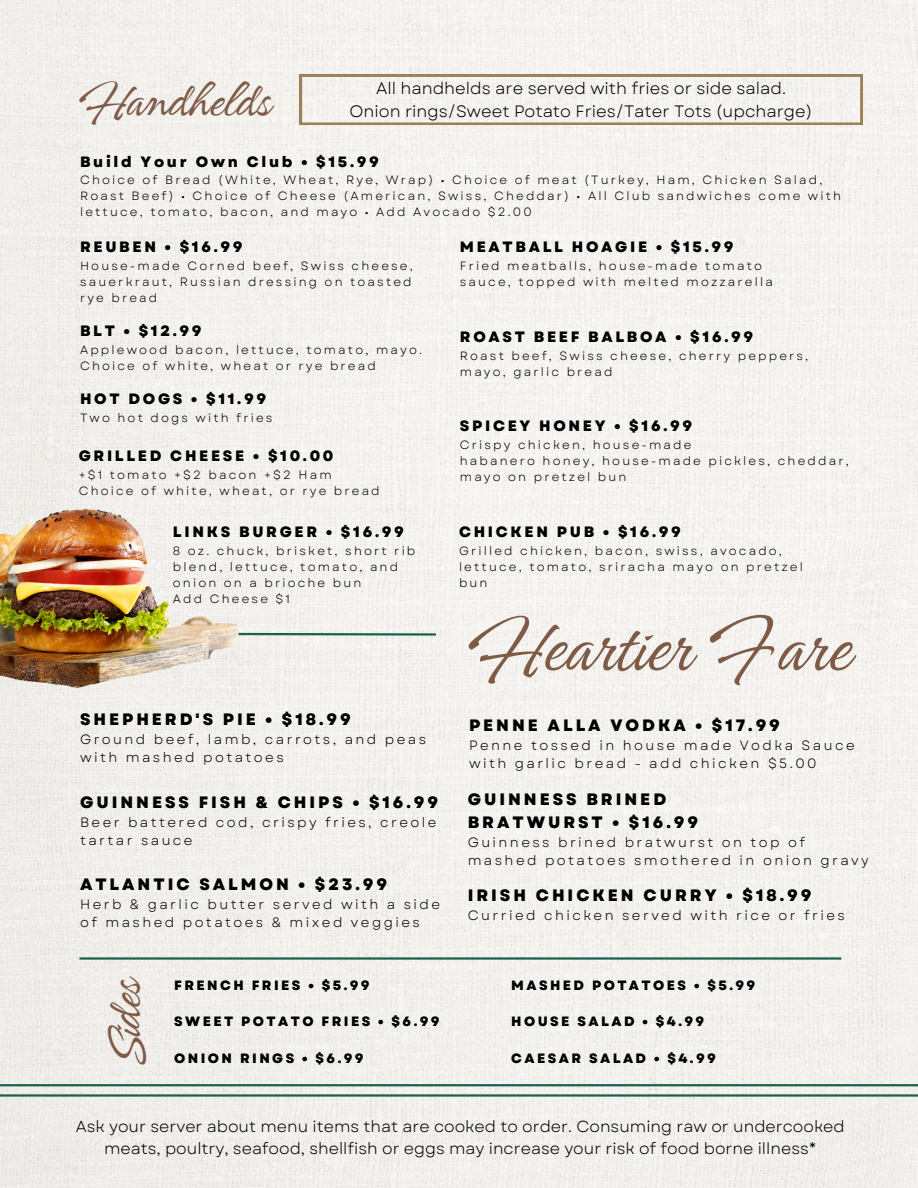
<style>
.page{position:relative;width:918px;height:1188px;background:#f3f1ee}
.page>*{position:absolute;margin:0;border:0;box-sizing:border-box;transform-origin:0 0}
.t1{font:75.6px "Angeletta";color:#7f5b47}
.t2{font:48px "Angeletta";color:#7f5b47}
.t3{font:800 16.5px/22.5px "Garet";letter-spacing:.18em;color:#000}
.t4{font:16.5px/22.5px "Garet";color:#000;text-align:center}
.t5{font:16.05px/21.3px "Garet";color:#000;text-align:center}
.t6{font:800 15px "Garet";letter-spacing:.18em;color:#000}
.t7{font:13.5px/18px "Garet";letter-spacing:.18em;color:#000}
.t8{font:800 13.5px "Garet";letter-spacing:.18em;color:#000}
.t9{font:12px/16px "Garet";letter-spacing:.18em;color:#000}
</style>
<div class="page">
<svg style="left:300px;top:75px;width:562px;height:49px"></svg>
<svg style="left:255px;top:631px;width:183px;height:6px"></svg>
<img style="left:0;top:503px;width:255px;height:228px">
<hr style="left:79px;top:957px;width:762px;height:3px;background:#14634f">
<hr style="left:0;top:1094px;width:918px;height:3px;background:#14634f">
<hr style="left:0;top:1084px;width:918px;height:2px;background:#14634f">
<h3 class="t2" style="left:79px;top:69px;width:194px">Handhelds</h3>
<p class="t4" style="left:350px;top:77px;width:465px">All handhelds are served with fries or side salad.<br>Onion rings/Sweet Potato Fries/Tater Tots (upcharge)</p>
<h4 class="t6" style="left:80px;top:151px;width:300px">Build Your Own Club • $15.99</h4>
<h4 class="t9" style="left:80px;top:172px;width:763px">Choice of Bread (White, Wheat, Rye, Wrap) • Choice of meat (Turkey, Ham, Chicken Salad,<br>Roast Beef) • Choice of Cheese (American, Swiss, Cheddar) • All Club sandwiches come with lettuce, tomato, bacon, and mayo • Add Avocado $2.00</h4>
<p class="t6" style="left:80px;top:236px;width:164px">REUBEN • $16.99</p>
<p class="t9" style="left:80px;top:258px;width:334px;text-align:justify">House-made Corned beef, Swiss cheese, sauerkraut, Russian dressing on toasted rye bread</p>
<p class="t6" style="left:80px;top:320px;width:123px">BLT • $12.99</p>
<p class="t9" style="left:80px;top:341px;width:343px">Applewood bacon, lettuce, tomato, mayo.<br>Choice of white, wheat or rye bread</p>
<p class="t6" style="left:80px;top:388px;width:188px">HOT DOGS • $11.99</p>
<p class="t9" style="left:80px;top:410px;width:194px">Two hot dogs with fries</p>
<p class="t6" style="left:79px;top:445px;width:256px">GRILLED CHEESE • $10.00</p>
<p class="t9" style="left:79px;top:467px;width:254px">+$1 tomato +$2 bacon +$2 Ham</p>
<p class="t9" style="left:79px;top:483px;width:303px">Choice of white, wheat, or rye bread</p>
<p class="t6" style="left:173px;top:521px;width:232px">LINKS BURGER • $16.99</p>
<p class="t9" style="left:173px;top:543px;width:244px">8 oz. chuck, brisket, short rib blend, lettuce, tomato, and onion on a brioche bun<br>Add Cheese $1</p>
<h5 class="t3" style="left:80px;top:708px;width:272px">SHEPHERD'S PIE • $18.99</h5>
<h5 class="t7" style="left:80px;top:731px;width:348px">Ground beef, lamb, carrots, and peas with mashed potatoes</h5>
<h1 class="t3" style="left:80px;top:791px;width:360px">GUINNESS FISH &amp; CHIPS • $16.99</h1>
<h1 class="t7" style="left:80px;top:813px;width:358px">Beer battered cod, crispy fries, creole tartar sauce</h1>
<h3 class="t3" style="left:80px;top:873px;width:309px">ATLANTIC SALMON • $23.99</h3>
<p class="t7" style="left:80px;top:896px;width:362px">Herb &amp; garlic butter served with a side of mashed potatoes &amp; mixed veggies</p>
<h5 class="t2" style="left:93px;top:1065px;width:90px;rotate:-90deg">Sides</h5>
<h5 class="t8" style="left:174px;top:976px;width:197px">FRENCH FRIES • $5.99</h5>
<h2 class="t8" style="left:174px;top:1012px;width:267px">SWEET POTATO FRIES • $6.99</h2>
<h4 class="t8" style="left:174px;top:1048px;width:191px">ONION RINGS • $6.99</h4>
<p class="t6" style="left:460px;top:236px;width:275px">MEATBALL HOAGIE • $15.99</p>
<p class="t9" style="left:460px;top:258px;width:315px">Fried meatballs, house-made tomato sauce, topped with melted mozzarella</p>
<p class="t6" style="left:460px;top:326px;width:295px">ROAST BEEF BALBOA • $16.99</p>
<p class="t9" style="left:460px;top:348px;width:350px">Roast beef, Swiss cheese, cherry peppers, mayo, garlic bread</p>
<p class="t6" style="left:460px;top:415px;width:234px">SPICEY HONEY • $16.99</p>
<p class="t9" style="left:460px;top:437px;width:390px">Crispy chicken, house-made<br>habanero honey, house-made pickles, cheddar, mayo on pretzel bun</p>
<p class="t6" style="left:459px;top:521px;width:223px">CHICKEN PUB • $16.99</p>
<p class="t9" style="left:459px;top:543px;width:345px">Grilled chicken, bacon, swiss, avocado, lettuce, tomato, sriracha mayo on pretzel bun</p>
<p class="t1" style="left:468px;top:597px;width:385px">Heartier Fare</p>
<h5 class="t3" style="left:469px;top:714px;width:312px">PENNE ALLA VODKA • $17.99</h5>
<h5 class="t7" style="left:469px;top:736px;width:387px">Penne tossed in house made Vodka Sauce with garlic bread - add chicken $5.00</h5>
<h5 class="t3" style="left:468px;top:788px;width:232px">GUINNESS BRINED<br>BRATWURST • $16.99</h5>
<h5 class="t7" style="left:468px;top:833px;width:403px">Guinness brined bratwurst on top of mashed potatoes smothered in onion gravy</h5>
<h3 class="t3" style="left:468px;top:884px;width:345px">IRISH CHICKEN CURRY • $18.99</h3>
<h3 class="t7" style="left:468px;top:907px;width:379px">Curried chicken served with rice or fries</h3>
<h4 class="t8" style="left:511px;top:976px;width:246px">MASHED POTATOES • $5.99</h4>
<h4 class="t8" style="left:511px;top:1012px;width:195px">HOUSE SALAD • $4.99</h4>
<h4 class="t8" style="left:511px;top:1048px;width:206px">CAESAR SALAD • $4.99</h4>
<p class="t5" style="left:76px;top:1116px;width:770px">Ask your server about menu items that are cooked to order. Consuming raw or undercooked meats, poultry, seafood, shellfish or eggs may increase your risk of food borne illness*</p>
</div>
